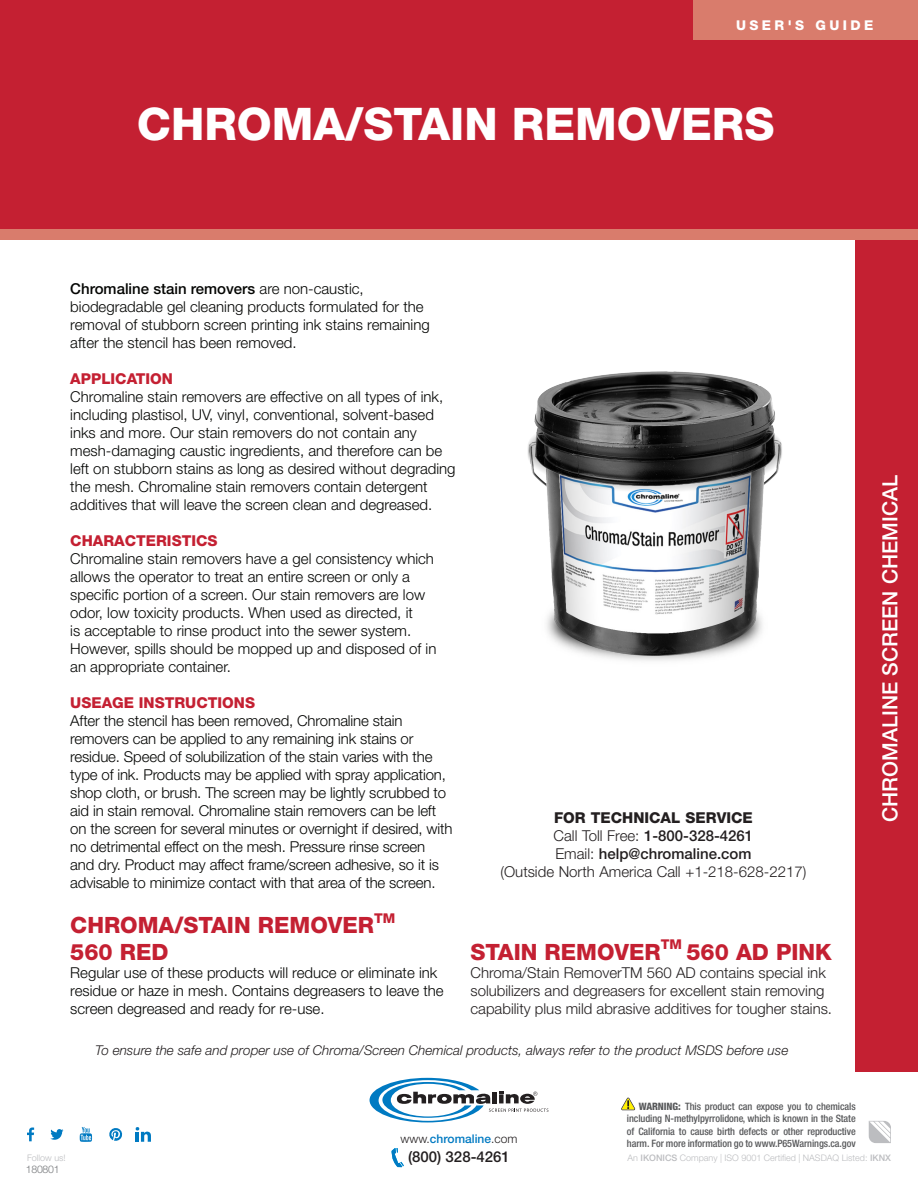
<style>
.page{position:relative;width:918px;height:1188px;background:#fff}
.page>*{position:absolute;margin:0;border:0;box-sizing:border-box;transform-origin:0 0}
.t1{font:800 45px "Helvetica Neue LT Std";color:#fff}
.t2{font:800 22.5px "Helvetica Neue LT Std";color:#c42032}
.t3{font:500 21px "Helvetica Neue LT Std";color:#fff}
.t4{font:300 15px/18px "Helvetica Neue LT Std";color:#040503}
.t5{font:300 15px/18px "Helvetica Neue LT Std";color:#231f20}
.t6{font:500 15px "Helvetica Neue LT Std";color:#231f20}
.t7{font:800 15px "Helvetica Neue LT Std";color:#c42032}
.t8{font:800 15px "Helvetica Neue LT Std";color:#231f20}
.t9{font:italic 300 13.5px "Helvetica Neue LT Std";color:#231f20}
.t10{font:800 13.5px "Helvetica Neue LT Std";letter-spacing:.25em;color:#fff}
.t11{font:800 13.5px "Helvetica Neue LT Std";color:#c42032}
.t12{font:500 12px "Helvetica Neue LT Std";color:#007ac2}
.t13{font:300 10.5px "Helvetica Neue LT Std";letter-spacing:-.025em;color:#787a7d}
.t14{font:500 condensed 10.2px/12.3px "Helvetica Neue LT Std";letter-spacing:-.01em;color:#57585a;text-align:justify}
.t15{font:300 9px "Helvetica Neue LT Std";color:#bcbdc0}
.s1{font-weight:500}
.s2{font-weight:300}
.s3{font-weight:300;color:#231f20}
.s4{font-weight:800}
</style>
<div class="page">
<svg style="left:869px;top:1121px;width:22px;height:22px"></svg>
<svg style="left:370px;top:1078px;width:178px;height:44px"></svg>
<svg style="left:391px;top:1148px;width:13px;height:19px"></svg>
<svg style="left:27px;top:1127px;width:7px;height:14px"></svg>
<svg style="left:50px;top:1129px;width:13px;height:11px"></svg>
<svg style="left:80px;top:1127px;width:12px;height:15px"></svg>
<svg style="left:109px;top:1128px;width:14px;height:13px"></svg>
<svg style="left:135px;top:1127px;width:16px;height:15px"></svg>
<svg style="left:621px;top:1097px;width:14px;height:13px"></svg>
<div style="left:0;top:0;width:918px;height:236px;background:#c42032"></div>
<div style="left:856px;top:3px;width:62px;height:1068px;background:#c42032"></div>
<div style="left:0;top:230px;width:918px;height:10px;background:#d97c6c"></div>
<div style="left:693px;top:0;width:225px;height:39px;background:#d97c6c"></div>
<img style="left:528px;top:352px;width:328px;height:327px">
<p class="t10" style="left:736px;top:18px;width:139px">USER'S GUIDE</p>
<p class="t1" style="left:137px;top:97px;width:639px">CHROMA/STAIN REMOVERS</p>
<p class="t4" style="left:70px;top:280px;width:361px"><span class="s1">Chromaline stain removers</span> are non-caustic, biodegradable gel cleaning products formulated for the removal of stubborn screen printing ink stains remaining after the stencil has been removed.</p>
<p class="t7" style="left:70px;top:370px;width:104px">APPLICATION</p>
<p class="t4" style="left:70px;top:388px;width:387px">Chromaline stain removers are effective on all types of ink, including plastisol, UV, vinyl, conventional, solvent-based inks and more. Our stain removers do not contain any mesh-damaging caustic ingredients, and therefore can be left on stubborn stains as long as desired without degrading the mesh. Chromaline stain removers contain detergent additives that will leave the screen clean and degreased.</p>
<p class="t7" style="left:70px;top:532px;width:149px">CHARACTERISTICS</p>
<p class="t4" style="left:70px;top:550px;width:368px">Chromaline stain removers have a gel consistency which allows the operator to treat an entire screen or only a specific portion of a screen. Our stain removers are low odor, low toxicity products. When used as directed, it<br>is acceptable to rinse product into the sewer system.<br>However, spills should be mopped up and disposed of in an appropriate container.</p>
<p class="t7" style="left:70px;top:694px;width:186px">USEAGE INSTRUCTIONS</p>
<p class="t4" style="left:70px;top:712px;width:384px">After the stencil has been removed, Chromaline stain removers can be applied to any remaining ink stains or residue. Speed of solubilization of the stain varies with the type of ink. Products may be applied with spray application, shop cloth, or brush. The screen may be lightly scrubbed to aid in stain removal. Chromaline stain removers can be left on the screen for several minutes or overnight if desired, with no detrimental effect on the mesh. Pressure rinse screen and dry. Product may affect frame/screen adhesive, so it is advisable to minimize contact with that area of the screen.</p>
<p class="t2" style="left:70px;top:912px;width:305px">CHROMA/STAIN REMOVER</p>
<p class="t11" style="left:374px;top:910px;width:23px">TM</p>
<p class="t2" style="left:70px;top:939px;width:100px">560 RED</p>
<p class="t4" style="left:70px;top:964px;width:369px">Regular use of these products will reduce or eliminate ink</p>
<p class="t4" style="left:70px;top:982px;width:375px">residue or haze in mesh. Contains degreasers to leave the</p>
<p class="t4" style="left:70px;top:1000px;width:256px">screen degreased and ready for re-use.</p>
<p class="t9" style="left:95px;top:1042px;width:695px">To ensure the safe and proper use of Chroma/Screen Chemical products, always refer to the product MSDS before use</p>
<p class="t8" style="left:554px;top:809px;width:200px">FOR TECHNICAL SERVICE</p>
<p class="t6" style="left:554px;top:827px;width:201px"><span class="s2">Call Toll Free:</span> 1-800-328-4261</p>
<p class="t6" style="left:555px;top:845px;width:198px"><span class="s2">Email:</span> help@chromaline.com</p>
<p class="t5" style="left:501px;top:862px;width:307px">(Outside North America Call +1-218-628-2217)</p>
<p class="t2" style="left:470px;top:939px;width:192px">STAIN REMOVER</p>
<p class="t11" style="left:661px;top:937px;width:23px">TM</p>
<p class="t2" style="left:686px;top:939px;width:147px">560 AD PINK</p>
<p class="t5" style="left:470px;top:963px;width:363px">Chroma/Stain RemoverTM 560 AD contains special ink solubilizers and degreasers for excellent stain removing capability plus mild abrasive additives for tougher stains.</p>
<p class="t12" style="left:401px;top:1132px;width:118px"><span class="s3">www.</span>chromaline<span class="s3">.com</span></p>
<p class="t14" style="left:627px;top:1100px;width:230px;text-indent:12px"><span class="s4">WARNING:</span> This product can expose you to chemicals including N-methylpyrrolidone, which is known in the State of California to cause birth defects or other reproductive harm. For more information go to www.P65Warnings.ca.gov</p>
<p class="t3" style="left:877px;top:822px;width:349px;rotate:-90deg">CHROMALINE SCREEN CHEMICAL</p>
<p class="t15" style="left:27px;top:1153px;width:40px">Follow us!</p>
<p class="t6" style="left:408px;top:1148px;width:103px">(800) 328-4261</p>
<p class="t13" style="left:26px;top:1163px;width:35px">180801</p>
<p class="t15" style="left:628px;top:1153px;width:265px">An <span class="s1">IKONICS</span> Company | ISO 9001 Certified | NASDAQ Listed: <span class="s1">IKNX</span></p>
</div>
